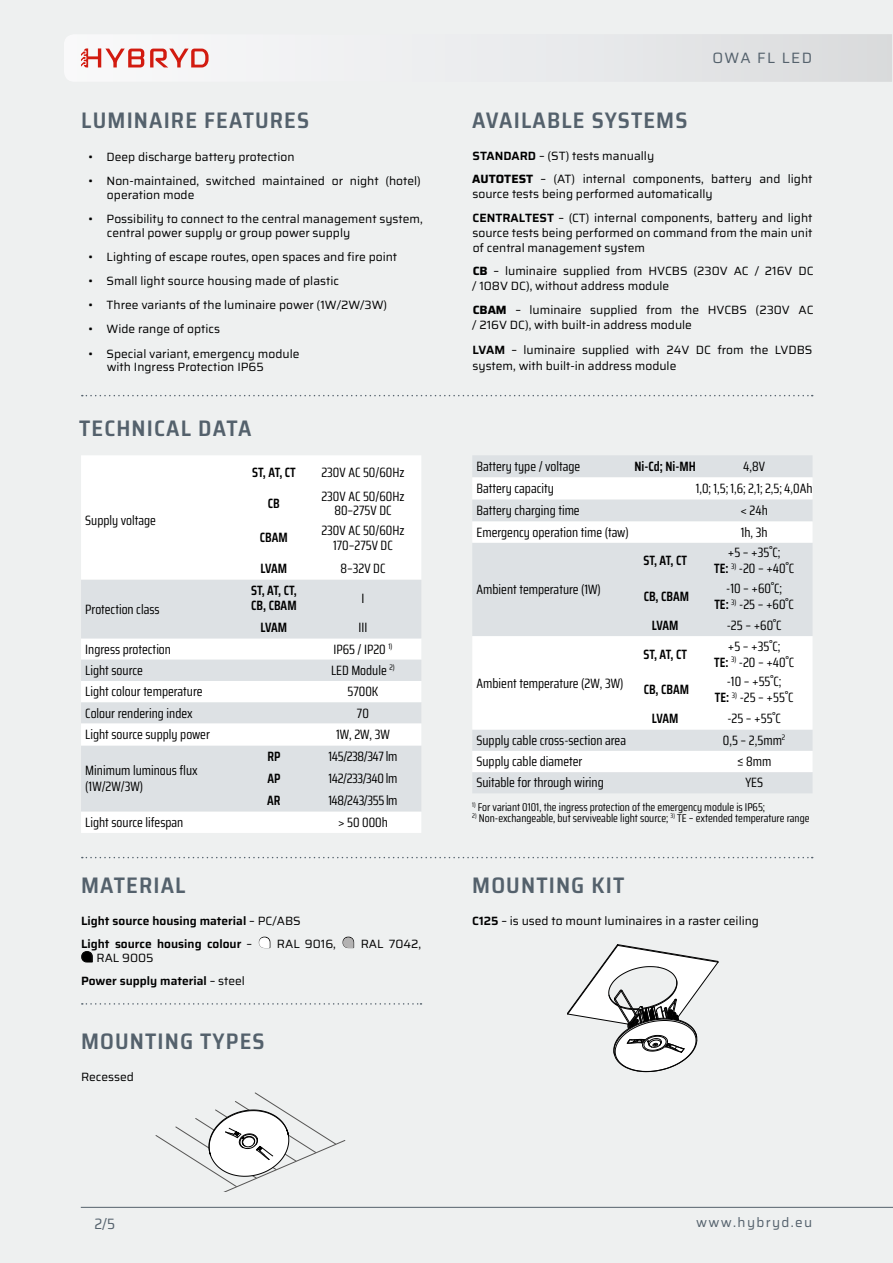
<style>
.page{position:relative;width:893px;height:1263px;background:#eef0f0}
.page>*{position:absolute;margin:0;border:0;box-sizing:border-box;transform-origin:0 0}
.t1{font:600 semi-condensed 22.5px "Saira";letter-spacing:.05em;color:#54616c}
.t2{font:15px "Saira";letter-spacing:.1em;color:#54616c}
.t3{font:semi-condensed 15px "Saira";color:#54616c}
.t4{font:13.5px/16.2px "Saira Condensed";color:#000;text-align:center}
.t5{font:600 13.5px/14.5px "Saira Condensed";color:#000}
.t6{font:13.5px "Saira Condensed";letter-spacing:-.03em;color:#000}
.t7{font:13.5px "Saira";letter-spacing:.1em;color:#54616c}
.t8{font:12px/13.8px "Saira";color:#000}
.t9{font:600 12px/23px "Saira";color:#000}
.t10{font:11.25px "Saira Condensed";color:#000}
.s1{font-weight:400}
.s2{font-weight:400;font-size:15px}
.s3{font-weight:600}
.s4{font-weight:700}
</style>
<div class="page">
<hr style="left:81px;top:1207px;width:812px;height:1px;background:#54616c">
<svg style="left:64px;top:34px;width:828px;height:48px"></svg>
<svg style="left:82px;top:395px;width:731px;height:1px"></svg>
<div style="left:81px;top:455px;width:340px;height:124px;background:#fff"></div>
<svg style="left:81px;top:580px;width:340px;height:101px;background:#e4e7e9"></svg>
<svg style="left:81px;top:681px;width:340px;height:152px;background:#ebedef"></svg>
<div style="left:472px;top:455px;width:340px;height:338px;background:#dde1e4"></div>
<svg style="left:472px;top:477px;width:340px;height:295px;background:#eff1f2"></svg>
<svg style="left:82px;top:857px;width:731px;height:1px"></svg>
<svg style="left:82px;top:1003px;width:339px;height:2px"></svg>
<svg style="left:155px;top:1092px;width:191px;height:100px"></svg>
<svg style="left:567px;top:944px;width:152px;height:128px"></svg>
<h1 class="t1" style="left:81px;top:103px;width:229px">LUMINAIRE FEATURES</h1>
<p class="t8" style="left:88px;top:149px;width:208px">• Deep discharge battery protection</p>
<p class="t8" style="left:107px;top:174px;width:315px;text-indent:-19px">• Non-maintained, switched maintained or night (hotel) operation mode</p>
<p class="t8" style="left:107px;top:212px;width:317px;text-indent:-18px">• Possibility to connect to the central management system, central power supply or group power supply</p>
<p class="t8" style="left:88px;top:250px;width:310px">• Lighting of escape routes, open spaces and fire point</p>
<p class="t8" style="left:88px;top:274px;width:252px">• Small light source housing made of plastic</p>
<p class="t8" style="left:88px;top:298px;width:300px">• Three variants of the luminaire power (1W/2W/3W)</p>
<p class="t8" style="left:88px;top:322px;width:133px">• Wide range of optics</p>
<p class="t8" style="left:107px;top:346px;width:194px;text-indent:-18px">• Special variant, emergency module with Ingress Protection IP65</p>
<h1 class="t1" style="left:79px;top:411px;width:174px">TECHNICAL DATA</h1>
<p class="t4" style="left:85px;top:512px;width:72px">Supply voltage</p>
<p class="t4" style="left:85px;top:601px;width:76px">Protection class</p>
<p class="t5" style="left:252px;top:465px;width:45px">ST, AT, CT</p>
<p class="t4" style="left:321px;top:464px;width:85px">230V AC 50/60Hz</p>
<p class="t5" style="left:268px;top:496px;width:13px">CB</p>
<p class="t4" style="left:321px;top:489px;width:85px;line-height:14.5px">230V AC 50/60Hz<br>80–275V DC</p>
<p class="t5" style="left:260px;top:530px;width:29px">CBAM</p>
<p class="t4" style="left:321px;top:523px;width:85px;line-height:14.5px">230V AC 50/60Hz<br>170–275V DC</p>
<p class="t5" style="left:261px;top:561px;width:28px">LVAM</p>
<p class="t4" style="left:340px;top:560px;width:46px">8–32V DC</p>
<p class="t5" style="left:251px;top:583px;width:47px">ST, AT, CT,<br>CB, CBAM</p>
<p class="t4" style="left:361px;top:590px;width:4px">I</p>
<p class="t5" style="left:261px;top:620px;width:28px">LVAM</p>
<p class="t4" style="left:358px;top:619px;width:10px">III</p>
<p class="t4" style="left:85px;top:641px;width:87px">Ingress protection</p>
<p class="t4" style="left:333px;top:641px;width:61px">IP65 / IP20 <sup>1)</sup></p>
<p class="t4" style="left:85px;top:662px;width:59px">Light source</p>
<p class="t4" style="left:331px;top:662px;width:65px">LED Module <sup>2)</sup></p>
<p class="t4" style="left:85px;top:683px;width:119px">Light colour temperature</p>
<p class="t4" style="left:347px;top:683px;width:32px">5700K</p>
<p class="t4" style="left:85px;top:704px;width:109px">Colour rendering index</p>
<p class="t4" style="left:357px;top:704px;width:13px">70</p>
<p class="t4" style="left:85px;top:726px;width:126px">Light source supply power</p>
<p class="t4" style="left:336px;top:726px;width:55px">1W, 2W, 3W</p>
<p class="t4" style="left:85px;top:762px;width:114px;text-align:left">Minimum luminous flux (1W/2W/3W)</p>
<p class="t5" style="left:267px;top:749px;width:14px">RP</p>
<p class="t6" style="left:329px;top:746px;width:70px">145/238/347 lm</p>
<p class="t5" style="left:267px;top:771px;width:15px">AP</p>
<p class="t6" style="left:328px;top:768px;width:70px">142/233/340 lm</p>
<p class="t5" style="left:267px;top:793px;width:15px">AR</p>
<p class="t6" style="left:328px;top:790px;width:71px">148/243/355 lm</p>
<p class="t4" style="left:85px;top:814px;width:100px">Light source lifespan</p>
<p class="t4" style="left:338px;top:814px;width:51px">&gt; 50 000h</p>
<h1 class="t1" style="left:81px;top:868px;width:106px">MATERIAL</h1>
<p class="t9" style="left:81px;top:909px;width:342px">Light source housing material <span class="s1">– PC/ABS<br></span>Light source housing colour <span class="s1">–</span> <span class="s2">q</span> <span class="s1">RAL 9016,</span> <span class="s2">q</span> <span class="s1">RAL 7042,</span></p>
<p class="t9" style="left:81px;top:946px;width:165px"><span class="s2">q</span> <span class="s1">RAL 9005<br></span>Power supply material <span class="s1">– steel</span></p>
<h1 class="t1" style="left:81px;top:1024px;width:185px">MOUNTING TYPES</h1>
<p class="t8" style="left:81px;top:1070px;width:54px">Recessed</p>
<p class="t2" style="left:712px;top:47px;width:101px">OWA FL LED</p>
<h1 class="t1" style="left:472px;top:103px;width:217px">AVAILABLE SYSTEMS</h1>
<p class="t8" style="left:472px;top:143px;width:342px;line-height:23.5px"><span class="s3">STANDARD</span> – (ST) tests manually<br><span class="s4">AUTOTEST</span> – (AT) internal components, battery and light</p>
<p class="t8" style="left:472px;top:182px;width:341px;line-height:23.5px">source tests being performed automatically<br><span class="s3">CENTRALTEST</span> – (CT) internal components, battery and light</p>
<p class="t8" style="left:472px;top:225px;width:341px;line-height:15px">source tests being performed on command from the main unit of central management system</p>
<p class="t8" style="left:472px;top:263px;width:343px;line-height:15px"><span class="s4">CB</span> – luminaire supplied from HVCBS (230V AC / 216V DC / 108V DC), without address module</p>
<p class="t8" style="left:472px;top:302px;width:343px;line-height:15px"><span class="s4">CBAM</span> – luminaire supplied from the HVCBS (230V AC / 216V DC), with built-in address module</p>
<p class="t8" style="left:472px;top:341px;width:341px;line-height:16.5px"><span class="s3">LVAM</span> – luminaire supplied with 24V DC from the LVDBS system, with built-in address module</p>
<p class="t4" style="left:476px;top:458px;width:105px">Battery type / voltage</p>
<p class="t5" style="left:634px;top:459px;width:63px">Ni-Cd; Ni-MH</p>
<p class="t4" style="left:743px;top:458px;width:23px">4,8V</p>
<p class="t4" style="left:476px;top:480px;width:79px">Battery capacity</p>
<p class="t4" style="left:696px;top:480px;width:118px">1,0; 1,5; 1,6; 2,1; 2,5; 4,0Ah</p>
<p class="t4" style="left:476px;top:502px;width:105px">Battery charging time</p>
<p class="t4" style="left:740px;top:502px;width:29px">&lt; 24h</p>
<p class="t4" style="left:476px;top:524px;width:154px">Emergency operation time (taw)</p>
<p class="t4" style="left:741px;top:524px;width:28px">1h, 3h</p>
<p class="t4" style="left:476px;top:581px;width:126px">Ambient temperature (1W)</p>
<p class="t4" style="left:476px;top:674px;width:148px">Ambient temperature (2W, 3W)</p>
<p class="t5" style="left:643px;top:553px;width:45px">ST, AT, CT</p>
<p class="t4" style="left:714px;top:544px;width:82px">+5 – +35˚C;<br><span class="s3">TE:</span> <sup>3)</sup> -20 – +40˚C</p>
<p class="t5" style="left:644px;top:589px;width:47px">CB, CBAM</p>
<p class="t4" style="left:714px;top:580px;width:81px">-10 – +60˚C;<br><span class="s3">TE:</span> <sup>3)</sup> -25 – +60˚C</p>
<p class="t5" style="left:652px;top:618px;width:28px">LVAM</p>
<p class="t4" style="left:727px;top:617px;width:56px">-25 – +60˚C</p>
<p class="t5" style="left:643px;top:646px;width:45px">ST, AT, CT</p>
<p class="t4" style="left:714px;top:637px;width:82px">+5 – +35˚C;<br><span class="s3">TE:</span> <sup>3)</sup> -20 – +40˚C</p>
<p class="t5" style="left:644px;top:682px;width:47px">CB, CBAM</p>
<p class="t4" style="left:715px;top:673px;width:80px">-10 – +55˚C;<br><span class="s3">TE:</span> <sup>3)</sup> -25 – +55˚C</p>
<p class="t5" style="left:652px;top:711px;width:28px">LVAM</p>
<p class="t4" style="left:727px;top:710px;width:55px">-25 – +55˚C</p>
<p class="t4" style="left:476px;top:732px;width:151px">Supply cable cross-section area</p>
<p class="t4" style="left:723px;top:732px;width:64px">0,5 – 2,5mm<sup>2</sup></p>
<p class="t4" style="left:476px;top:753px;width:107px">Supply cable diameter</p>
<p class="t4" style="left:737px;top:753px;width:36px">≤ 8mm</p>
<p class="t4" style="left:476px;top:774px;width:129px">Suitable for through wiring</p>
<p class="t4" style="left:745px;top:774px;width:19px">YES</p>
<p class="t10" style="left:472px;top:798px;width:294px"><sup>1)</sup> For variant 0101, the ingress protection of the emergency module is IP65;</p>
<p class="t10" style="left:472px;top:810px;width:339px"><sup>2)</sup> Non-exchangeable, but serviveable light source; <sup>3)</sup> TE – extended temperature range</p>
<h1 class="t1" style="left:472px;top:868px;width:154px">MOUNTING KIT</h1>
<p class="t8" style="left:472px;top:913px;width:288px"><span class="s3">C125</span> – is used to mount luminaires in a raster ceiling</p>
<p class="t3" style="left:94px;top:1213px;width:22px">2/5</p>
<p class="t7" style="left:696px;top:1212px;width:118px">www.hybryd.eu</p>
</div>
